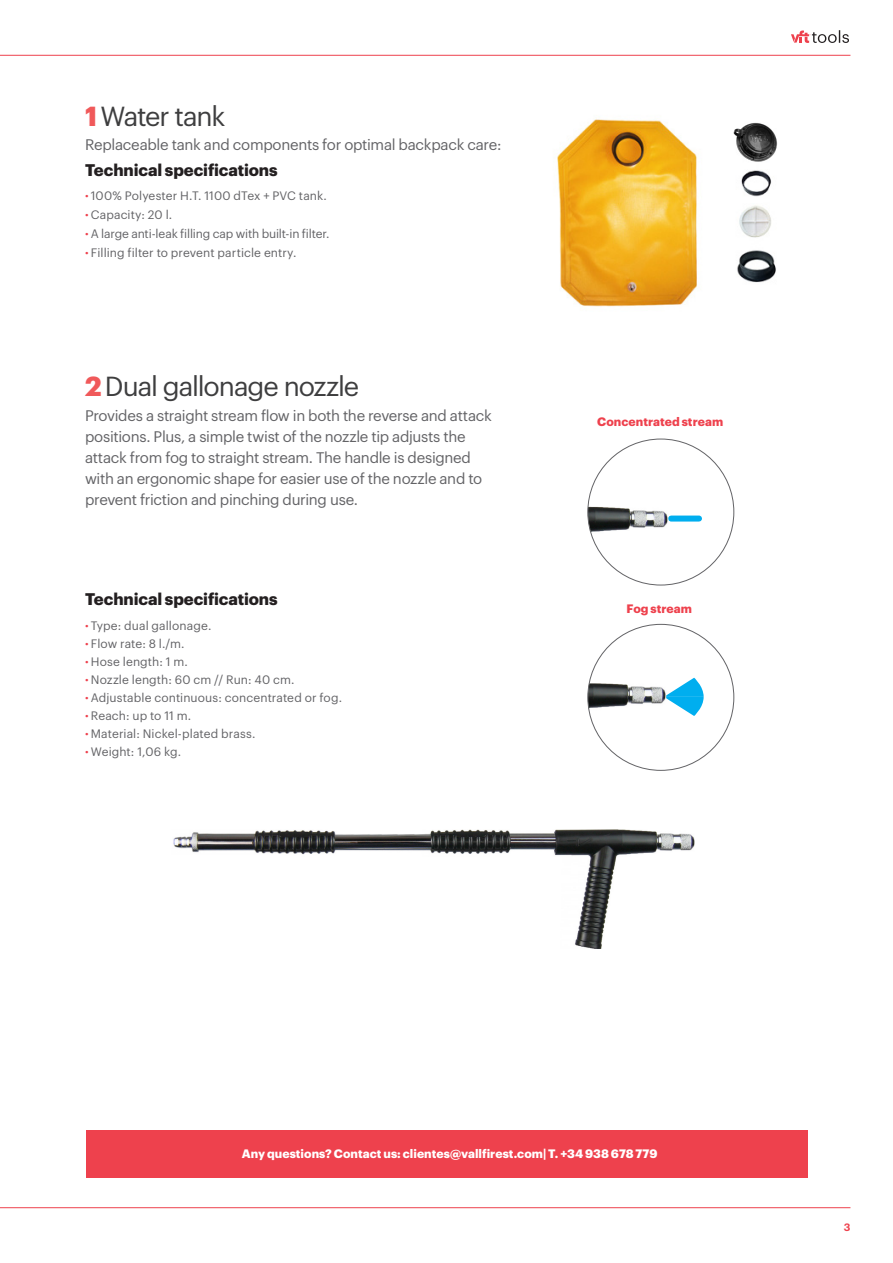
<style>
.page{position:relative;width:893px;height:1263px;background:#fff}
.page>*{position:absolute;margin:0;border:0;box-sizing:border-box;transform-origin:0 0}
.Descripcion_0{font:27px "Graphik";letter-spacing:-.04em;color:#3e3e3f}
._5-Descripcion_Sell{font:700 16.5px "Graphik";letter-spacing:-.005em;color:#231f20}
._5-Descripcion_Sell-2{font:15px/21px "Graphik";letter-spacing:-.02em;color:#636366}
.Listado{font:12px "Graphik";letter-spacing:.01em;color:#636366}
._5-Descripcion_Sell-3{font:12px "Graphik";color:#636366}
._7-tienes_alguna_dud{font:700 12px "Graphik";letter-spacing:.005em;color:#fff}
._5-Descripcion_Sell-4{font:700 12px "Graphik";letter-spacing:.005em;color:#ee414d}
.t1{font:600 10.5px "Graphik";color:#ee414d}
.s1{font-weight:700;color:#f0595a}
.s2{font-weight:700;color:#ee414d}
</style>
<div class="page">
<hr style="left:0;top:55px;width:850px;height:1px;background:#ee414d">
<hr style="left:0;top:1207px;width:850px;height:1px;background:#ee414d">
<svg style="left:791px;top:30px;width:58px;height:13px"></svg>
<div style="left:87px;top:1131px;width:721px;height:47px;background:#ee414d"></div>
<img style="left:173px;top:830px;width:522px;height:118px">
<div style="left:671px;top:515px;width:28px;height:6px;background:#00aeef"></div>
<img style="left:588px;top:507px;width:80px;height:78px">
<svg style="left:666px;top:678px;width:38px;height:38px"></svg>
<img style="left:588px;top:683px;width:78px;height:87px">
<img style="left:557px;top:119px;width:219px;height:188px">
<img style="left:731px;top:120px;width:46px;height:44px">
<p class="Descripcion_0" style="left:85px;top:96px;width:142px"><span class="s1">1</span> Water tank</p>
<p class="_5-Descripcion_Sell-2" style="left:85px;top:133px;width:418px">Replaceable tank and components for optimal backpack care:</p>
<p class="_5-Descripcion_Sell" style="left:85px;top:157px;width:194px">Technical specifications</p>
<p class="_5-Descripcion_Sell-3" style="left:85px;top:186px;width:243px"><span class="s2">·</span> 100% Polyester H.T. 1100 dTex + PVC tank.</p>
<p class="_5-Descripcion_Sell-3" style="left:85px;top:205px;width:89px"><span class="s2">·</span> Capacity: 20 l.</p>
<p class="_5-Descripcion_Sell-3" style="left:85px;top:224px;width:246px"><span class="s2">·</span> A large anti-leak filling cap with built-in filter.</p>
<p class="_5-Descripcion_Sell-3" style="left:85px;top:243px;width:213px"><span class="s2">·</span> Filling filter to prevent particle entry.</p>
<p class="Descripcion_0" style="left:85px;top:366px;width:276px"><span class="s1">2</span> Dual gallonage nozzle</p>
<p class="_5-Descripcion_Sell-2" style="left:85px;top:404px;width:408px">Provides a straight stream flow in both the reverse and attack positions. Plus, a simple twist of the nozzle tip adjusts the attack from fog to straight stream. The handle is designed with an ergonomic shape for easier use of the nozzle and to prevent friction and pinching during use.</p>
<p class="_5-Descripcion_Sell" style="left:85px;top:587px;width:194px">Technical specifications</p>
<p class="Listado" style="left:85px;top:617px;width:128px"><span class="s2">·</span> Type: dual gallonage.</p>
<p class="Listado" style="left:85px;top:635px;width:101px"><span class="s2">·</span> Flow rate: 8 l./m.</p>
<p class="Listado" style="left:85px;top:653px;width:104px"><span class="s2">·</span> Hose length: 1 m.</p>
<p class="Listado" style="left:85px;top:671px;width:211px"><span class="s2">·</span> Nozzle length: 60 cm // Run: 40 cm.</p>
<p class="Listado" style="left:85px;top:689px;width:258px"><span class="s2">·</span> Adjustable continuous: concentrated or fog.</p>
<p class="Listado" style="left:85px;top:707px;width:108px"><span class="s2">·</span> Reach: up to 11 m.</p>
<p class="Listado" style="left:85px;top:725px;width:172px"><span class="s2">·</span> Material: Nickel-plated brass.</p>
<p class="Listado" style="left:85px;top:743px;width:98px"><span class="s2">·</span> Weight: 1,06 kg.</p>
<p class="_5-Descripcion_Sell-4" style="left:597px;top:413px;width:128px">Concentrated stream</p>
<p class="_5-Descripcion_Sell-4" style="left:627px;top:599px;width:67px">Fog stream</p>
<p class="_7-tienes_alguna_dud" style="left:242px;top:1144px;width:417px">Any questions? Contact us: clientes@vallfirest.com| T. +34 938 678 779</p>
<p class="t1" style="left:844px;top:1219px;width:8px">3</p>
</div>
